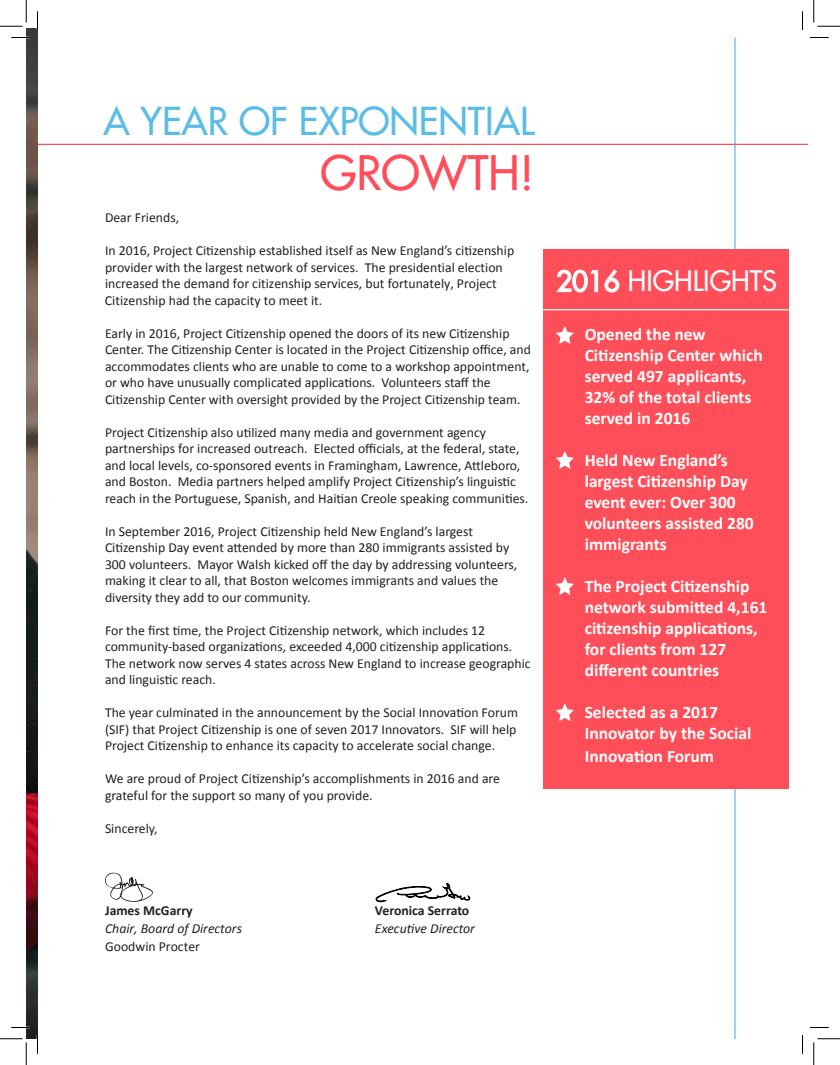
<style>
.page{position:relative;width:840px;height:1065px;background:#fff}
.page>*{position:absolute;margin:0;border:0;box-sizing:border-box;transform-origin:0 0}
.t1{font:46.25px "Futura LT";color:#fd4e59}
.t2{font:37.5px "Futura LT";color:#5bbde6}
.t3{font:27.5px "Futura LT";color:#fff}
.t4{font:700 17.5px/21px "Calibri";color:#fff}
.t5{font:13.75px/16.5px "Calibri";color:#231f20}
.t6{font:italic 13.75px/18px "Calibri";color:#231f20}
.s1{font-weight:700;font-style:normal}
.s2{font-style:normal}
</style>
<div class="page">
<hr style="left:734px;top:38px;width:2px;height:1001px;background:#5bbde6">
<div style="left:543px;top:249px;width:246px;height:540px;background:#fd4e59"></div>
<svg style="left:556px;top:269px;width:64px;height:24px"></svg>
<hr style="left:543px;top:309px;width:246px;height:1px;background:#fff">
<svg style="left:556px;top:326px;width:18px;height:18px"></svg>
<svg style="left:556px;top:451px;width:18px;height:18px"></svg>
<svg style="left:556px;top:577px;width:18px;height:18px"></svg>
<svg style="left:556px;top:703px;width:18px;height:18px"></svg>
<hr style="left:38px;top:144px;width:770px;height:1px;background:#fd4e59">
<img style="left:26px;top:29px;width:12px;height:1010px">
<svg style="left:105px;top:872px;width:48px;height:30px"></svg>
<svg style="left:375px;top:883px;width:95px;height:19px"></svg>
<svg style="left:11px;top:37px;width:19px;height:1px"></svg>
<svg style="left:810px;top:37px;width:19px;height:1px"></svg>
<svg style="left:11px;top:1027px;width:19px;height:1px"></svg>
<svg style="left:810px;top:1027px;width:19px;height:1px"></svg>
<svg style="left:37px;top:11px;width:1px;height:19px"></svg>
<svg style="left:37px;top:1035px;width:1px;height:19px"></svg>
<svg style="left:802px;top:11px;width:1px;height:19px"></svg>
<svg style="left:802px;top:1035px;width:1px;height:19px"></svg>
<svg style="left:0;top:0;width:27px;height:27px"></svg>
<svg style="left:0;top:1039px;width:27px;height:26px"></svg>
<svg style="left:814px;top:0;width:26px;height:27px"></svg>
<svg style="left:814px;top:1039px;width:26px;height:26px"></svg>
<p class="t2" style="left:103px;top:97px;width:433px">A YEAR OF EXPONENTIAL</p>
<p class="t1" style="left:320px;top:143px;width:216px">GROWTH!</p>
<p class="t5" style="left:105px;top:209px;width:76px">Dear Friends,</p>
<p class="t5" style="left:105px;top:242px;width:411px">In 2016, Project Citizenship established itself as New England’s citizenship provider with the largest network of services. The presidential election increased the demand for citizenship services, but fortunately, Project Citizenship had the capacity to meet it.</p>
<p class="t5" style="left:105px;top:325px;width:428px">Early in 2016, Project Citizenship opened the doors of its new Citizenship Center. The Citizenship Center is located in the Project Citizenship office, and accommodates clients who are unable to come to a workshop appointment, or who have unusually complicated applications. Volunteers staff the</p>
<p class="t5" style="left:105px;top:391px;width:417px">Citizenship Center with oversight provided by the Project Citizenship team.</p>
<p class="t5" style="left:105px;top:424px;width:383px">Project Citizenship also utilized many media and government agency</p>
<p class="t5" style="left:105px;top:440px;width:425px">partnerships for increased outreach. Elected officials, at the federal, state, and local levels, co-sponsored events in Framingham, Lawrence, Attleboro, and Boston. Media partners helped amplify Project Citizenship’s linguistic reach in the Portuguese, Spanish, and Haitian Creole speaking communities.</p>
<p class="t5" style="left:105px;top:523px;width:369px">In September 2016, Project Citizenship held New England’s largest</p>
<p class="t5" style="left:105px;top:539px;width:406px">Citizenship Day event attended by more than 280 immigrants assisted by</p>
<p class="t5" style="left:105px;top:556px;width:414px">300 volunteers. Mayor Walsh kicked off the day by addressing volunteers,</p>
<p class="t5" style="left:105px;top:572px;width:395px">making it clear to all, that Boston welcomes immigrants and values the</p>
<p class="t5" style="left:105px;top:589px;width:207px">diversity they add to our community.</p>
<p class="t5" style="left:105px;top:622px;width:382px">For the first time, the Project Citizenship network, which includes 12</p>
<p class="t5" style="left:105px;top:638px;width:427px">community-based organizations, exceeded 4,000 citizenship applications.<br>The network now serves 4 states across New England to increase geographic and linguistic reach.</p>
<p class="t5" style="left:105px;top:704px;width:415px;text-align:justify">The year culminated in the announcement by the Social Innovation Forum (SIF) that Project Citizenship is one of seven 2017 Innovators. SIF will help Project Citizenship to enhance its capacity to accelerate social change.</p>
<p class="t5" style="left:105px;top:770px;width:397px">We are proud of Project Citizenship’s accomplishments in 2016 and are grateful for the support so many of you provide.</p>
<p class="t5" style="left:105px;top:820px;width:54px">Sincerely,</p>
<p class="t3" style="left:556px;top:263px;width:222px">2016 HIGHLIGHTS</p>
<p class="t4" style="left:585px;top:324px;width:180px">Opened the new<br>Citizenship Center which served 497 applicants,<br>32% of the total clients served in 2016</p>
<p class="t4" style="left:585px;top:450px;width:145px">Held New England’s</p>
<p class="t4" style="left:585px;top:471px;width:164px">largest Citizenship Day event ever: Over 300</p>
<p class="t4" style="left:585px;top:513px;width:171px">volunteers assisted 280</p>
<p class="t4" style="left:585px;top:534px;width:84px">immigrants</p>
<p class="t4" style="left:585px;top:576px;width:184px">The Project Citizenship network submitted 4,161 citizenship applications, for clients from 127</p>
<p class="t4" style="left:585px;top:660px;width:136px">different countries</p>
<p class="t4" style="left:585px;top:702px;width:168px;line-height:21.8px">Selected as a 2017<br>Innovator by the Social<br>Innovation Forum</p>
<p class="t6" style="left:105px;top:901px;width:138px"><span class="s1">James McGarry<br></span>Chair, Board of Directors<br><span class="s2">Goodwin Procter</span></p>
<p class="t6" style="left:375px;top:901px;width:102px"><span class="s1">Veronica Serrato<br></span>Executive Director</p>
</div>
